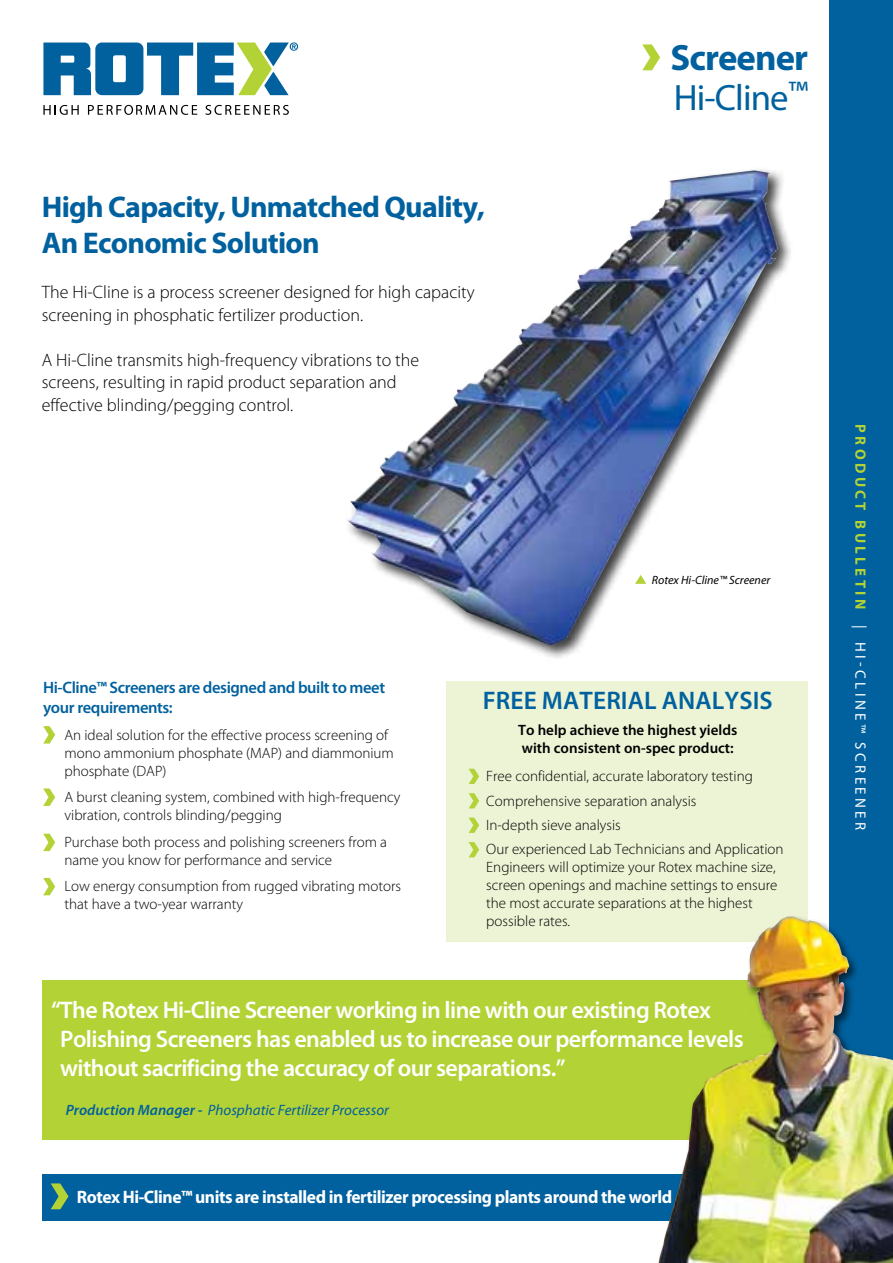
<style>
.page{position:relative;width:893px;height:1263px;background:#fff}
.page>*{position:absolute;margin:0;border:0;box-sizing:border-box;transform-origin:0 0}
.t1{font:700 36.75px/40.5px "Myriad Pro";letter-spacing:-.025em;color:#00619e}
.t2{font:700 30px/36px "Myriad Pro";letter-spacing:-.025em;color:#00619e}
.t3{font:600 25.5px "Myriad Pro";letter-spacing:.005em;color:#00619e}
.t4{font:600 24px/28.8px "Myriad Pro";letter-spacing:-.025em;color:#fff}
.t5{font:300 18px/22.5px "Myriad Pro";color:#000}
.t6{font:700 18px "Myriad Pro";letter-spacing:-.025em;color:#fff}
.t7{font:600 16.5px/19.8px "Myriad Pro";letter-spacing:-.025em;color:#00619e}
.t8{font:300 15px/18px "Myriad Pro";color:#000}
.t9{font:600 15px/17.2px "Myriad Pro";color:#000}
.t10{font:italic 15px "Myriad Pro";color:#00619e}
.t11{font:15px "Myriad Pro";letter-spacing:.225em;color:#fff}
.t12{font:italic 12px "Myriad Pro";color:#000}
.s1{font-weight:400}
.s2{font-weight:600}
.s3{font-weight:700;color:#b3d235}
</style>
<div class="page">
<div style="left:446px;top:681px;width:362px;height:260px;background:#edf4d5"></div>
<svg style="left:469px;top:769px;width:10px;height:15px"></svg>
<svg style="left:469px;top:793px;width:10px;height:15px"></svg>
<svg style="left:469px;top:818px;width:10px;height:15px"></svg>
<svg style="left:469px;top:842px;width:10px;height:15px"></svg>
<div style="left:43px;top:980px;width:788px;height:159px;background:#b3d235"></div>
<div style="left:829px;top:0;width:64px;height:1263px;background:#00619e"></div>
<svg style="left:43px;top:42px;width:255px;height:53px"></svg>
<svg style="left:43px;top:105px;width:36px;height:10px"></svg>
<svg style="left:88px;top:105px;width:109px;height:10px"></svg>
<svg style="left:205px;top:105px;width:84px;height:10px"></svg>
<div style="left:43px;top:1174px;width:764px;height:47px;background:#00619e"></div>
<svg style="left:642px;top:44px;width:18px;height:26px"></svg>
<svg style="left:43px;top:726px;width:12px;height:17px"></svg>
<svg style="left:43px;top:788px;width:12px;height:18px"></svg>
<svg style="left:43px;top:834px;width:12px;height:17px"></svg>
<svg style="left:43px;top:878px;width:12px;height:17px"></svg>
<svg style="left:51px;top:1183px;width:18px;height:26px"></svg>
<div style="left:343px;top:167px;width:450px;height:495px;background:#000;opacity:.75"></div>
<img style="left:345px;top:170px;width:433px;height:475px">
<svg style="left:635px;top:575px;width:11px;height:9px"></svg>
<div style="left:654px;top:914px;width:239px;height:349px;background:#000;opacity:.6"></div>
<img style="left:659px;top:917px;width:234px;height:346px">
<h2 class="t2" style="left:42px;top:188px;width:445px">High Capacity, Unmatched Quality,<br>An Economic Solution</h2>
<p class="t5" style="left:42px;top:281px;width:434px">The Hi-Cline is a process screener designed for high capacity screening in phosphatic fertilizer production.</p>
<p class="t5" style="left:42px;top:348px;width:379px">A Hi-Cline transmits high-frequency vibrations to the screens, resulting in rapid product separation and effective blinding/pegging control.</p>
<h1 class="t1" style="left:670px;top:36px;width:139px">Screener<br><span class="s1">Hi-Cline</span><sup>™</sup></h1>
<p class="t12" style="left:652px;top:572px;width:120px">Rotex Hi-Cline™ Screener</p>
<p class="t7" style="left:43px;top:678px;width:343px">Hi-Cline™ Screeners are designed and built to meet your requirements:</p>
<p class="t8" style="left:64px;top:726px;width:331px">An ideal solution for the effective process screening of mono ammonium phosphate (MAP) and diammonium phosphate (DAP)</p>
<p class="t8" style="left:64px;top:788px;width:337px">A burst cleaning system, combined with high-frequency vibration, controls blinding/pegging</p>
<p class="t8" style="left:64px;top:833px;width:324px">Purchase both process and polishing screeners from a name you know for performance and service</p>
<p class="t8" style="left:64px;top:877px;width:338px">Low energy consumption from rugged vibrating motors that have a two-year warranty</p>
<h3 class="t3" style="left:483px;top:684px;width:291px">Free material analysis</h3>
<p class="t9" style="left:518px;top:721px;width:221px">To help achieve the highest yields with consistent on-spec product:</p>
<p class="t8" style="left:486px;top:764px;width:299px;line-height:24.3px">Free confidential, accurate laboratory testing Comprehensive separation analysis<br>In-depth sieve analysis<br>Our experienced Lab Technicians and Application</p>
<p class="t8" style="left:486px;top:858px;width:293px">Engineers will optimize your Rotex machine size, screen openings and machine settings to ensure the most accurate separations at the highest possible rates.</p>
<h3 class="t4" style="left:60px;top:995px;width:685px;text-indent:-9px">“ The Rotex Hi-Cline Screener working in line with our existing Rotex<br>Polishing Screeners has enabled us to increase our performance levels without sacrificing the accuracy of our separations.”</h3>
<p class="t10" style="left:66px;top:1101px;width:325px"><span class="s2">Production Manager -</span> Phosphatic Fertilizer Processor</p>
<p class="t6" style="left:77px;top:1185px;width:597px">Rotex Hi-Cline™ units are installed in fertilizer processing plants around the world</p>
<p class="t11" style="left:870px;top:424px;width:408px;rotate:90deg"><span class="s3">PRODUCT BULLETIN</span> | Hi-Cline™ SCREENE R</p>
</div>
